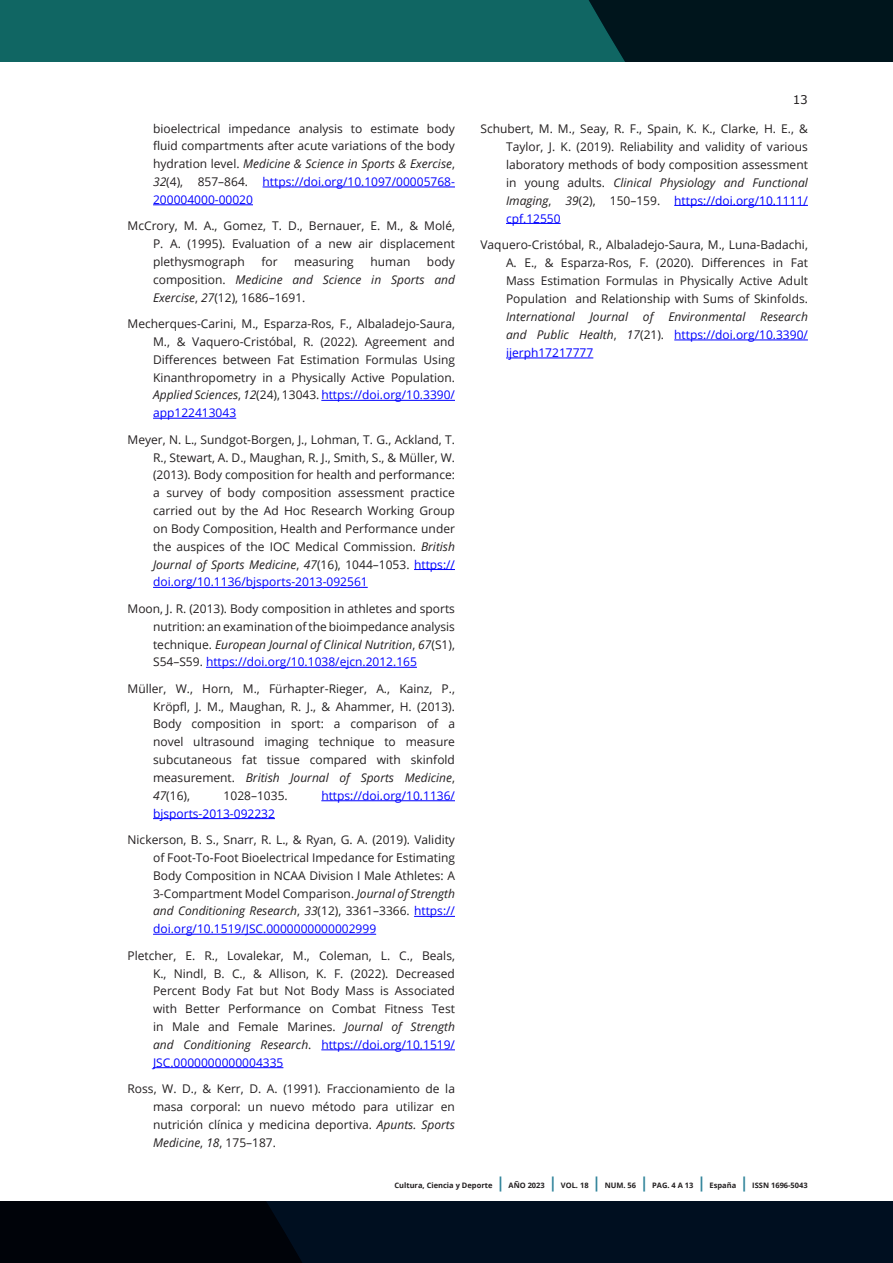
<style>
.page{position:relative;width:893px;height:1263px;background:#fff}
.page>*{position:absolute;margin:0;border:0;box-sizing:border-box;transform-origin:0 0}
.bibliografia{font:12px/17.9px "Open Sans";color:#231f20;text-align:justify}
.bibliografia-2{font:italic 12px/17.9px "Open Sans";color:#231f20;text-align:justify}
.bibliografia-3{font:12px "Open Sans";color:#00f}
.t1{font:12px "Verdana";color:#231f20}
.maestras{font:700 7.5px "Open Sans";color:#231f20}
.s1{font-style:italic}
.s2{color:#00f}
.s3{font-style:normal}
.s4{font-size:15px;color:#31849b}
</style>
<div class="page">
<svg style="left:0;top:1201px;width:893px;height:62px;background:#000b18"></svg>
<div style="left:0;top:0;width:893px;height:62px;background:#106663"></div>
<div style="left:589px;top:0;width:304px;height:62px;background:#00151c"></div>
<hr style="left:674px;top:205px;width:134px;height:1px;background:#00f">
<hr style="left:506px;top:223px;width:55px;height:1px;background:#00f">
<hr style="left:674px;top:340px;width:134px;height:1px;background:#00f">
<hr style="left:506px;top:358px;width:87px;height:1px;background:#00f">
<hr style="left:263px;top:187px;width:192px;height:1px;background:#00f">
<hr style="left:153px;top:204px;width:100px;height:1px;background:#00f">
<hr style="left:321px;top:400px;width:134px;height:1px;background:#00f">
<hr style="left:153px;top:418px;width:83px;height:1px;background:#00f">
<hr style="left:414px;top:569px;width:41px;height:1px;background:#00f">
<hr style="left:153px;top:587px;width:215px;height:1px;background:#00f">
<hr style="left:206px;top:667px;width:211px;height:1px;background:#00f">
<hr style="left:321px;top:800px;width:134px;height:1px;background:#00f">
<hr style="left:153px;top:818px;width:122px;height:1px;background:#00f">
<hr style="left:414px;top:916px;width:41px;height:1px;background:#00f">
<hr style="left:153px;top:934px;width:223px;height:1px;background:#00f">
<hr style="left:321px;top:1049px;width:134px;height:1px;background:#00f">
<hr style="left:153px;top:1067px;width:130px;height:1px;background:#00f">
<p class="t1" style="left:793px;top:91px;width:17px">13</p>
<p class="bibliografia" style="left:506px;top:119px;width:303px;text-indent:-26px">Schubert, M. M., Seay, R. F., Spain, K. K., Clarke, H. E., &amp; Taylor, J. K. (2019). Reliability and validity of various laboratory methods of body composition assessment in young adults. <span class="s1">Clinical Physiology and Functional Imaging</span>, <span class="s1">39</span>(2), 150–159. <span class="s2">https://doi.org/10.1111/ cpf.12550</span></p>
<p class="bibliografia" style="left:506px;top:235px;width:303px;text-indent:-26px">Vaquero-Cristóbal, R., Albaladejo-Saura, M., Luna-Badachi, A. E., &amp; Esparza-Ros, F. (2020). Differences in Fat Mass Estimation Formulas in Physically Active Adult Population and Relationship with Sums of Skinfolds.<br><span class="s1">International Journal of Environmental Research and Public Health</span>, <span class="s1">17</span>(21). <span class="s2">https://doi.org/10.3390/ ijerph17217777</span></p>
<p class="bibliografia" style="left:153px;top:119px;width:303px">bioelectrical impedance analysis to estimate body fluid compartments after acute variations of the body hydration level. <span class="s1">Medicine &amp; Science in Sports &amp; Exercise</span>, <span class="s1">32</span>(4), 857–864. <span class="s2">https://doi.org/10.1097/00005768- 200004000-00020</span></p>
<p class="bibliografia" style="left:153px;top:217px;width:303px;text-indent:-26px">McCrory, M. A., Gomez, T. D., Bernauer, E. M., &amp; Molé, P. A. (1995). Evaluation of a new air displacement plethysmograph</p>
<p class="bibliografia" style="left:261px;top:252px;width:18px">for</p>
<p class="bibliografia" style="left:294px;top:252px;width:61px">measuring</p>
<p class="bibliografia" style="left:370px;top:252px;width:41px">human</p>
<p class="bibliografia-2" style="left:153px;top:252px;width:303px;text-indent:274px"><span class="s3">body composition.</span> Medicine and Science in Sports and Exercise<span class="s3">,</span> 27<span class="s3">(12), 1686–1691.</span></p>
<p class="bibliografia" style="left:153px;top:314px;width:303px;text-indent:-26px">Mecherques-Carini, M., Esparza-Ros, F., Albaladejo-Saura, M., &amp; Vaquero-Cristóbal, R. (2022). Agreement and Differences between Fat Estimation Formulas Using Kinanthropometry in a Physically Active Population.<br><span class="s1">Applied Sciences</span>, <span class="s1">12</span>(24), 13043. <span class="s2">https://doi.org/10.3390/ app122413043</span></p>
<p class="bibliografia" style="left:153px;top:430px;width:303px;text-indent:-26px">Meyer, N. L., Sundgot-Borgen, J., Lohman, T. G., Ackland, T.<br>R., Stewart, A. D., Maughan, R. J., Smith, S., &amp; Müller, W. (2013). Body composition for health and performance: a survey of body composition assessment practice carried out by the Ad Hoc Research Working Group on Body Composition, Health and Performance under the auspices of the IOC Medical Commission. <span class="s1">British Journal of Sports Medicine</span>, <span class="s1">47</span>(16), 1044–1053. <span class="s2">https:// doi.org/10.1136/bjsports-2013-092561</span></p>
<p class="bibliografia" style="left:153px;top:599px;width:303px;text-indent:-26px">Moon, J. R. (2013). Body composition in athletes and sports nutrition: an examination of the bioimpedance analysis technique. <span class="s1">European Journal of Clinical Nutrition</span>, <span class="s1">67</span>(S1), S54–S59. <span class="s2">https://doi.org/10.1038/ejcn.2012.165</span></p>
<p class="bibliografia" style="left:153px;top:679px;width:303px;text-indent:-26px">Müller, W., Horn, M., Fürhapter-Rieger, A., Kainz, P., Kröpfl, J. M., Maughan, R. J., &amp; Ahammer, H. (2013).<br>Body composition in sport: a comparison of a novel ultrasound imaging technique to measure subcutaneous fat tissue compared with skinfold measurement. <span class="s1">British Journal of Sports Medicine</span>, <span class="s1">47</span>(16),</p>
<p class="bibliografia" style="left:224px;top:786px;width:66px">1028–1035.</p>
<p class="bibliografia-3" style="left:321px;top:787px;width:135px">https://doi.org/10.1136/</p>
<p class="bibliografia-3" style="left:153px;top:805px;width:123px">bjsports-2013-092232</p>
<p class="bibliografia" style="left:153px;top:830px;width:303px;text-indent:-26px">Nickerson, B. S., Snarr, R. L., &amp; Ryan, G. A. (2019). Validity of Foot-To-Foot Bioelectrical Impedance for Estimating Body Composition in NCAA Division I Male Athletes: A 3-Compartment Model Comparison. <span class="s1">Journal of Strength and Conditioning Research</span>, <span class="s1">33</span>(12), 3361–3366. <span class="s2">https:// doi.org/10.1519/JSC.0000000000002999</span></p>
<p class="bibliografia" style="left:153px;top:946px;width:303px;text-indent:-26px">Pletcher, E. R., Lovalekar, M., Coleman, L. C., Beals, K., Nindl, B. C., &amp; Allison, K. F. (2022). Decreased Percent Body Fat but Not Body Mass is Associated with Better Performance on Combat Fitness Test in Male and Female Marines. <span class="s1">Journal of Strength and Conditioning Research</span>. <span class="s2">https://doi.org/10.1519/ JSC.0000000000004335</span></p>
<p class="bibliografia" style="left:153px;top:1079px;width:303px;text-indent:-26px">Ross, W. D., &amp; Kerr, D. A. (1991). Fraccionamiento de la masa corporal: un nuevo método para utilizar en nutrición clínica y medicina deportiva. <span class="s1">Apunts. Sports Medicine</span>, <span class="s1">18</span>, 175–187.</p>
<p class="maestras" style="left:394px;top:1180px;width:415px">Cultura, Ciencia y Deporte <span class="s4">|</span> AÑO 2023 <span class="s4">|</span> VOL. 18 <span class="s4">|</span> NUM. 56 <span class="s4">|</span> PAG. 4 A 13 <span class="s4">|</span> España <span class="s4">|</span> ISSN 1696-5043</p>
</div>
